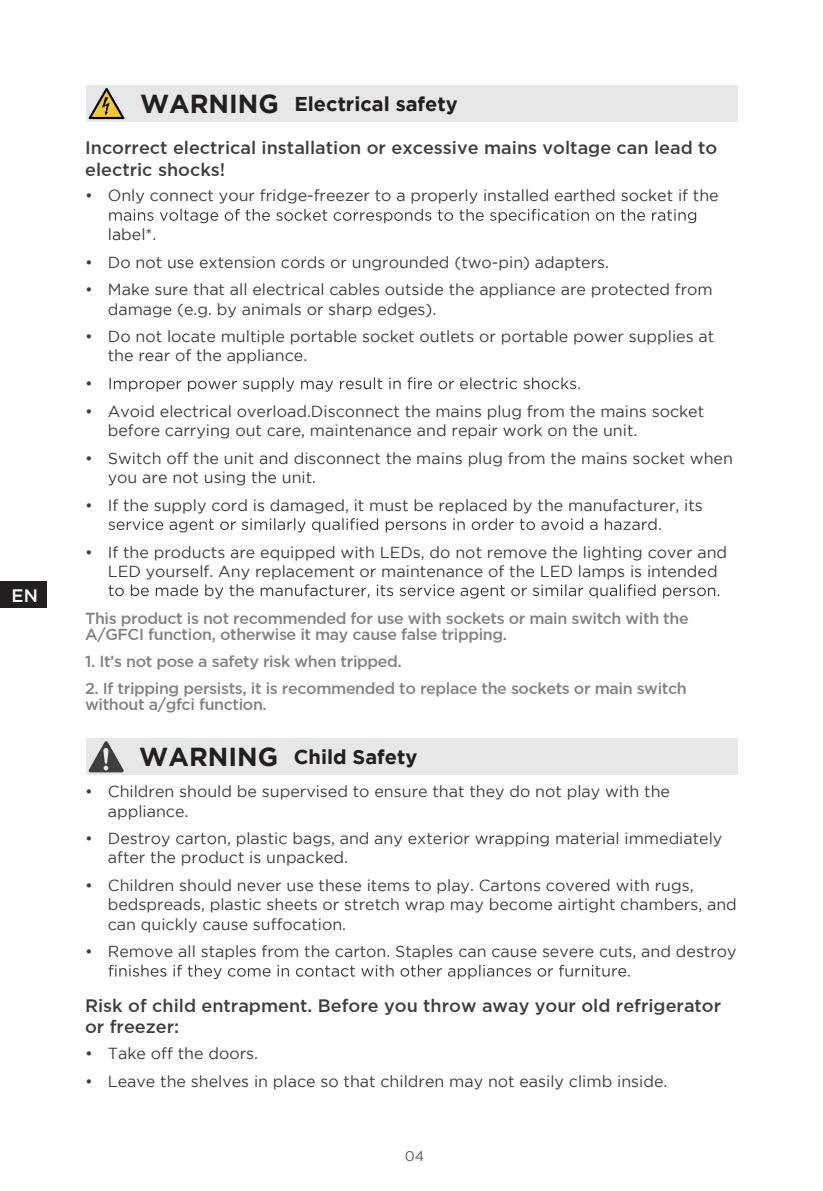
<style>
.page{position:relative;width:823px;height:1191px;background:#fff}
.page>*{position:absolute;margin:0;border:0;box-sizing:border-box;transform-origin:0 0}
.t1{font:700 20px "Gotham";color:#231f20}
.t2{font:500 18px/21.6px "Gotham";color:#3e3e3f}
.t3{font:500 18px "Gotham";color:#fff}
.t4{font:16px/19.2px "Gotham";color:#3e3e3f}
.t5{font:500 16px/16px "Gotham";letter-spacing:-.025em;color:#808285}
.t6{font:14px "Gotham";color:#57585a}
.s1{font-size:26px}
</style>
<div class="page">
<div style="left:0;top:581px;width:46px;height:27px;background:#231f20"></div>
<svg style="left:109px;top:209px;width:586px;height:14px"></svg>
<svg style="left:109px;top:377px;width:470px;height:15px"></svg>
<svg style="left:108px;top:518px;width:552px;height:14px"></svg>
<svg style="left:108px;top:584px;width:610px;height:14px"></svg>
<svg style="left:108px;top:964px;width:521px;height:15px"></svg>
<div style="left:86px;top:85px;width:650px;height:37px;background:#e6e7e9"></div>
<svg style="left:89px;top:88px;width:35px;height:31px"></svg>
<div style="left:86px;top:738px;width:650px;height:37px;background:#e6e7e9"></div>
<svg style="left:89px;top:741px;width:35px;height:31px"></svg>
<p class="t3" style="left:12px;top:585px;width:28px">EN</p>
<p class="t1" style="left:140px;top:92px;width:319px"><span class="s1">WARNING</span> Electrical safety</p>
<p class="t2" style="left:85px;top:137px;width:633px">Incorrect electrical installation or excessive mains voltage can lead to electric shocks!</p>
<p class="t4" style="left:85px;top:186px;width:634px">• Only connect your fridge-freezer to a properly installed earthed socket if the</p>
<p class="t4" style="left:108px;top:224px;width:50px">label*.</p>
<p class="t4" style="left:85px;top:252px;width:525px">• Do not use extension cords or ungrounded (two-pin) adapters.</p>
<p class="t4" style="left:108px;top:280px;width:606px;text-indent:-23px">• Make sure that all electrical cables outside the appliance are protected from damage (e.g. by animals or sharp edges).</p>
<p class="t4" style="left:108px;top:327px;width:607px;text-indent:-23px">• Do not locate multiple portable socket outlets or portable power supplies at the rear of the appliance.</p>
<p class="t4" style="left:85px;top:374px;width:9px">•</p>
<p class="t4" style="left:108px;top:401px;width:597px;text-indent:-23px">• Avoid electrical overload.Disconnect the mains plug from the mains socket before carrying out care, maintenance and repair work on the unit.</p>
<p class="t4" style="left:108px;top:448px;width:626px;text-indent:-23px">• Switch off the unit and disconnect the mains plug from the mains socket when you are not using the unit.</p>
<p class="t4" style="left:85px;top:495px;width:619px">• If the supply cord is damaged, it must be replaced by the manufacturer, its</p>
<p class="t4" style="left:108px;top:542px;width:620px;text-indent:-23px">• If the products are equipped with LEDs, do not remove the lighting cover and<br>LED yourself. Any replacement or maintenance of the LED lamps is intended</p>
<p class="t5" style="left:85px;top:609px;width:604px">This product is not recommended for use with sockets or main switch with the<br>A/GFCI function, otherwise it may cause false tripping.</p>
<p class="t5" style="left:85px;top:653px;width:318px">1. It’s not pose a safety risk when tripped.</p>
<p class="t5" style="left:85px;top:680px;width:602px">2. If tripping persists, it is recommended to replace the sockets or main switch without a/gfci function.</p>
<p class="t1" style="left:139px;top:745px;width:279px"><span class="s1">WARNING</span> Child Safety</p>
<p class="t4" style="left:108px;top:782px;width:563px;text-indent:-23px">• Children should be supervised to ensure that they do not play with the appliance.</p>
<p class="t4" style="left:108px;top:828px;width:615px;text-indent:-23px">• Destroy carton, plastic bags, and any exterior wrapping material immediately after the product is unpacked.</p>
<p class="t4" style="left:108px;top:875px;width:630px;text-indent:-23px">• Children should never use these items to play. Cartons covered with rugs, bedspreads, plastic sheets or stretch wrap may become airtight chambers, and can quickly cause suffocation.</p>
<p class="t4" style="left:85px;top:941px;width:652px">• Remove all staples from the carton. Staples can cause severe cuts, and destroy</p>
<p class="t2" style="left:85px;top:994px;width:637px">Risk of child entrapment. Before you throw away your old refrigerator or freezer:</p>
<p class="t4" style="left:85px;top:1043px;width:174px">• Take off the doors.</p>
<p class="t4" style="left:85px;top:1071px;width:583px">• Leave the shelves in place so that children may not easily climb inside.</p>
<p class="t6" style="left:404px;top:1148px;width:21px">04</p>
</div>
